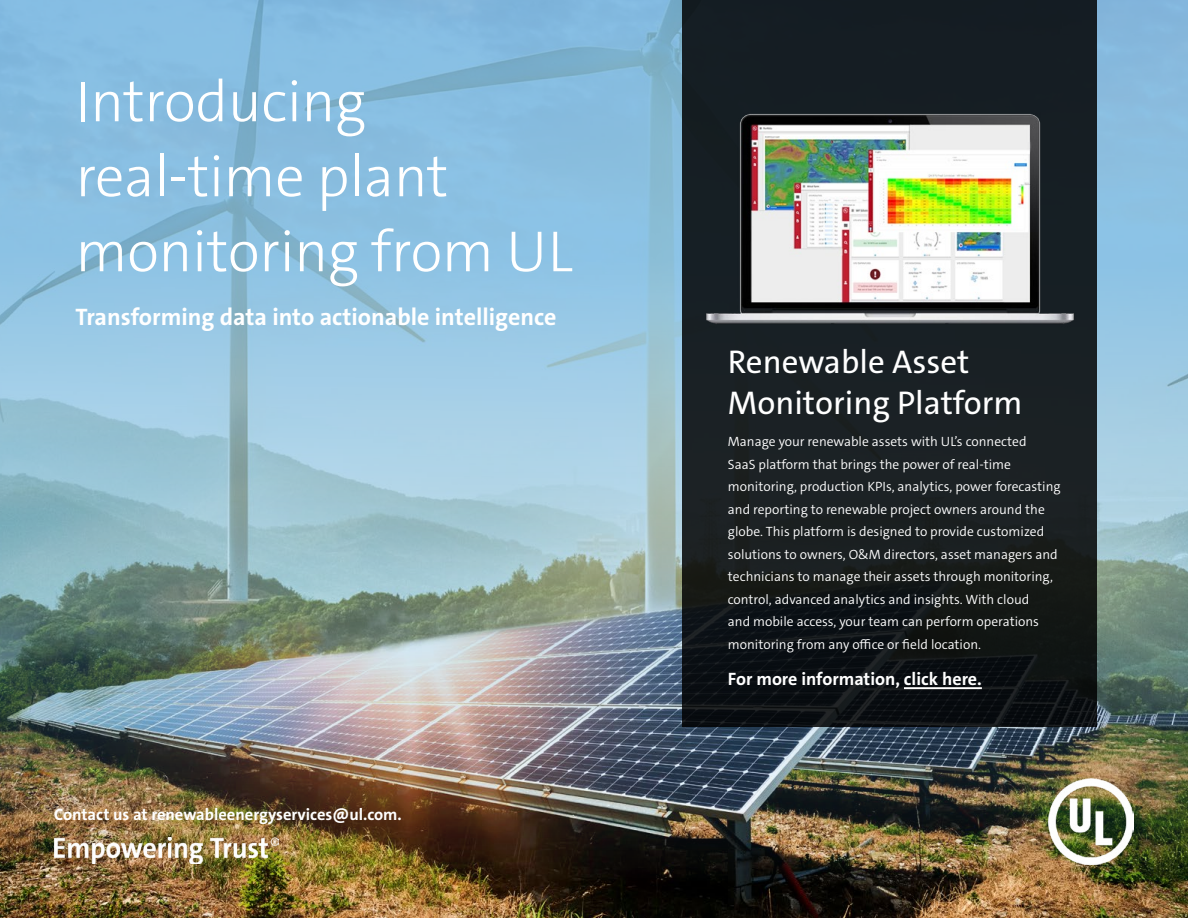
<style>
.page{position:relative;width:1188px;height:918px;background:#fff}
.page>*{position:absolute;margin:0;border:0;box-sizing:border-box;transform-origin:0 0}
.t1{font:300 58.5px/75px "The Sans C5";letter-spacing:-.005em;color:#fff}
.t2{font:33px/40.5px "The Sans C5";color:#fff}
.t3{font:700 24px "The Sans C5";color:#fff}
.t4{font:700 18px "The Sans C5";color:#fff}
.t5{font:700 16.5px "The Sans C5";color:#fff}
.t6{font:300 13.5px/22.5px "The Sans C5";color:#fff}
</style>
<div class="page">
<img style="left:0;top:0;width:1188px;height:918px">
<img style="left:54px;top:837px;width:225px;height:27px">
<img style="left:1049px;top:779px;width:85px;height:85px">
<div style="left:683px;top:0;width:414px;height:726px;background:linear-gradient(to bottom,#182228,#141818)"></div>
<img style="left:693px;top:100px;width:393px;height:235px">
<hr style="left:904px;top:687px;width:78px;height:2px;background:#fff">
<h1 class="t1" style="left:76px;top:64px;width:499px">Introducing real-time plant monitoring from UL</h1>
<h3 class="t3" style="left:76px;top:302px;width:482px">Transforming data into actionable intelligence</h3>
<p class="t5" style="left:54px;top:804px;width:349px">Contact us at renewableenergyservices@ul.com.</p>
<h2 class="t2" style="left:728px;top:342px;width:296px">Renewable Asset<br>Monitoring Platform</h2>
<p class="t6" style="left:728px;top:430px;width:334px">Manage your renewable assets with UL’s connected<br>SaaS platform that brings the power of real-time monitoring, production KPIs, analytics, power forecasting and reporting to renewable project owners around the globe. This platform is designed to provide customized solutions to owners, O&amp;M directors, asset managers and technicians to manage their assets through monitoring, control, advanced analytics and insights. With cloud<br>and mobile access, your team can perform operations monitoring from any office or field location.</p>
<h3 class="t4" style="left:728px;top:667px;width:255px">For more information, click here.</h3>
</div>
